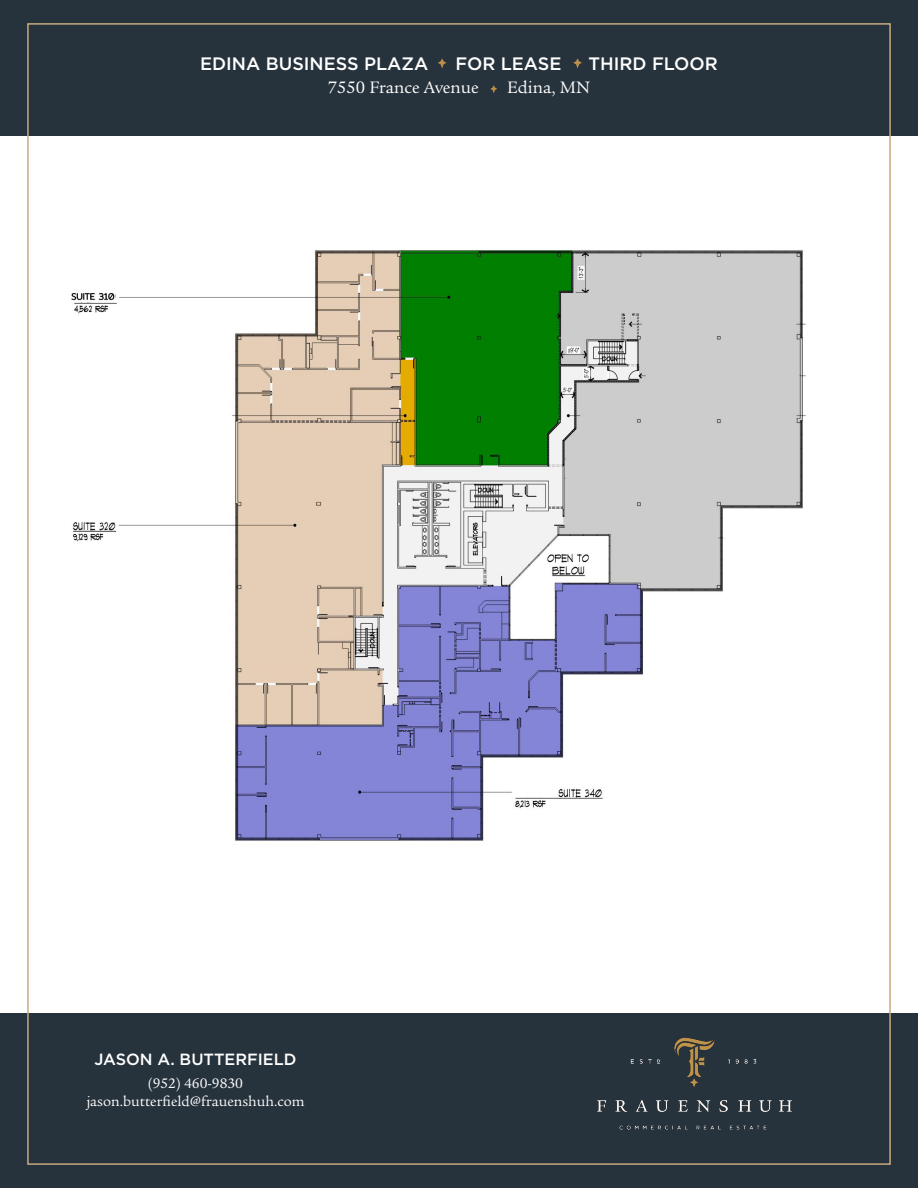
<style>
.page{position:relative;width:918px;height:1188px;background:#fff}
.page>*{position:absolute;margin:0;border:0;box-sizing:border-box;transform-origin:0 0}
.t1{font:500 18px "Gotham";color:#fff}
.t2{font:18px "Legacy Serif Std";color:#fff}
.t3{font:500 16.2px "Gotham";color:#fff}
.t4{font:15px "Legacy Serif Std";color:#fff}
</style>
<div class="page">
<div style="left:0;top:0;width:918px;height:136px;background:#27333c"></div>
<div style="left:0;top:1013px;width:918px;height:175px;background:#27333c"></div>
<svg style="left:438px;top:58px;width:8px;height:10px"></svg>
<svg style="left:490px;top:85px;width:7px;height:8px"></svg>
<svg style="left:573px;top:58px;width:9px;height:10px"></svg>
<img style="left:597px;top:1037px;width:195px;height:93px">
<img style="left:71px;top:249px;width:735px;height:593px">
<p class="t1" style="left:200px;top:52px;width:230px">EDINA BUSINESS PLAZA</p>
<p class="t1" style="left:455px;top:52px;width:108px">FOR LEASE</p>
<p class="t1" style="left:589px;top:52px;width:131px">THIRD FLOOR</p>
<p class="t2" style="left:328px;top:78px;width:152px">7550 France Avenue</p>
<p class="t2" style="left:507px;top:78px;width:84px">Edina, MN</p>
<p class="t3" style="left:95px;top:1048px;width:203px">JASON A. BUTTERFIELD</p>
<p class="t4" style="left:148px;top:1074px;width:97px">(952) 460-9830</p>
<p class="t4" style="left:86px;top:1092px;width:220px">jason.butterfield@frauenshuh.com</p>
</div>
